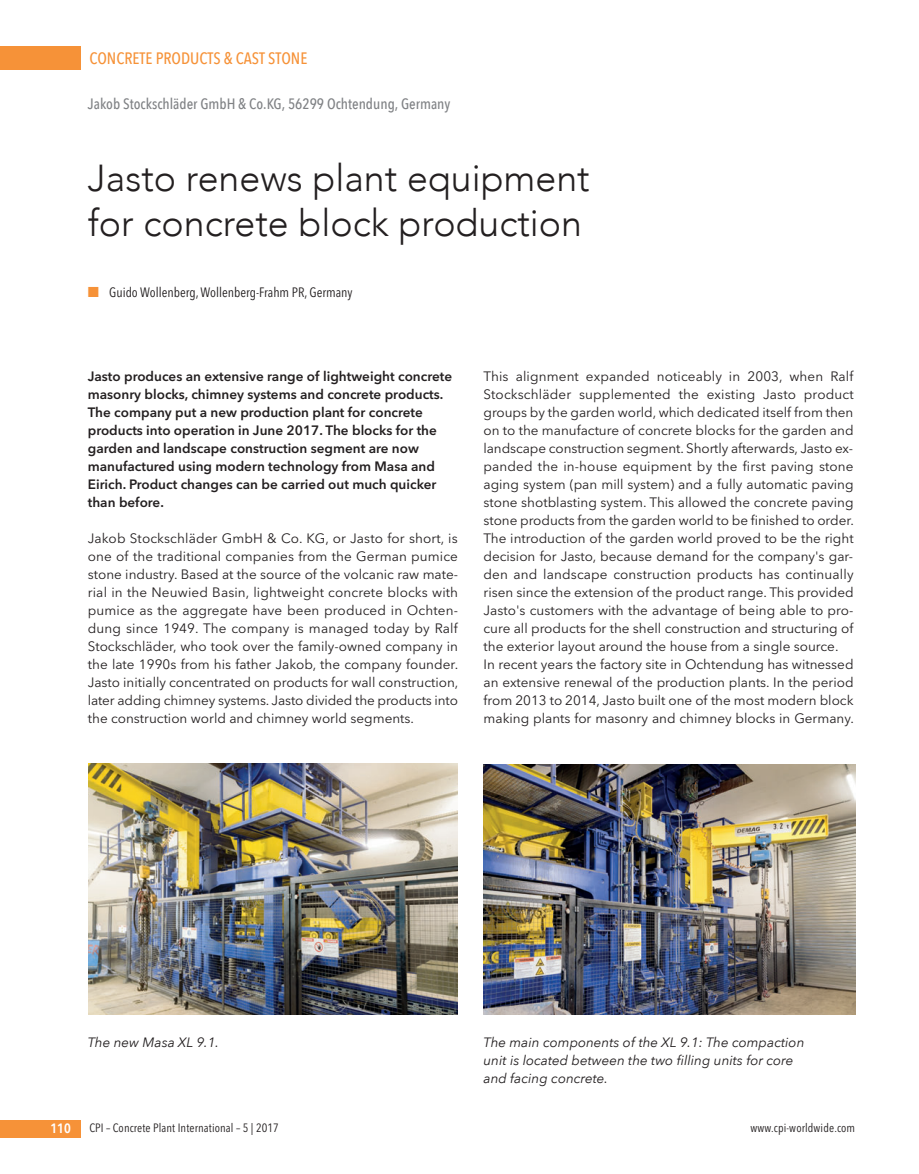
<style>
.page{position:relative;width:919px;height:1174px;background:#fff}
.page>*{position:absolute;margin:0;border:0;box-sizing:border-box;transform-origin:0 0}
.t1{font:300 37.5px/45px "Avenir";color:#231f20}
.t2{font:500 16.5px "Avenir Next Condensed";color:#f69238}
.t3{font:500 15px "Avenir Next Condensed";color:#808285}
.t4{font:13.5px/18px "Avenir Next";color:#231f20;text-align:justify}
.t5{font:600 13.5px/18px "Avenir Next";color:#231f20}
.t6{font:italic 13.5px/18px "Avenir Next";color:#231f20}
.t7{font:13.5px "Avenir Next Condensed";color:#231f20}
.t8{font:600 13.5px "Avenir Next Condensed";color:#fff}
.t9{font:12px "Avenir Next Condensed";letter-spacing:.01em;color:#231f20}
.s1{font-family:"European Pi Three";color:#f69238}
</style>
<div class="page">
<div style="left:0;top:47px;width:81px;height:23px;background:#f69238"></div>
<div style="left:0;top:1119px;width:81px;height:18px;background:#f69238"></div>
<img style="left:89px;top:764px;width:369px;height:251px">
<img style="left:483px;top:764px;width:372px;height:251px">
<p class="t2" style="left:89px;top:48px;width:219px">CONCRETE PRODUCTS &amp; CAST STONE</p>
<p class="t3" style="left:88px;top:94px;width:364px">Jakob Stockschläder GmbH &amp; Co.KG, 56299 Ochtendung, Germany</p>
<h1 class="t1" style="left:88px;top:155px;width:503px">Jasto renews plant equipment for concrete block production</h1>
<p class="t7" style="left:88px;top:287px;width:266px"><span class="s1">-</span> Guido Wollenberg, Wollenberg-Frahm PR, Germany</p>
<p class="t5" style="left:88px;top:368px;width:366px">Jasto produces an extensive range of lightweight concrete masonry blocks, chimney systems and concrete products.<br>The company put a new production plant for concrete products into operation in June 2017. The blocks for the garden and landscape construction segment are now manufactured using modern technology from Masa and Eirich. Product changes can be carried out much quicker than before.</p>
<p class="t4" style="left:88px;top:530px;width:372px">Jakob Stockschläder GmbH &amp; Co. KG, or Jasto for short, is one of the traditional companies from the German pumice stone industry. Based at the source of the volcanic raw mate&shy;rial in the Neuwied Basin, lightweight concrete blocks with pumice as the aggregate have been produced in Ochten&shy;dung since 1949. The company is managed today by Ralf Stockschläder, who took over the family-owned company in the late 1990s from his father Jakob, the company founder.<br>Jasto initially concentrated on products for wall construction, later adding chimney systems. Jasto divided the products into the construction world and chimney world segments.</p>
<p class="t4" style="left:483px;top:368px;width:372px;text-align:left">This alignment expanded noticeably in 2003, when Ralf Stockschläder supplemented the existing Jasto product groups by the garden world, which dedicated itself from then on to the manufacture of concrete blocks for the garden and landscape construction segment. Shortly afterwards, Jasto ex&shy;panded the in-house equipment by the first paving stone aging system (pan mill system) and a fully automatic paving stone shotblasting system. This allowed the concrete paving stone products from the garden world to be finished to order.<br>The introduction of the garden world proved to be the right decision for Jasto, because demand for the company's gar&shy;den and landscape construction products has continually risen since the extension of the product range. This provided Jasto's customers with the advantage of being able to pro&shy;cure all products for the shell construction and structuring of the exterior layout around the house from a single source.<br>In recent years the factory site in Ochtendung has witnessed an extensive renewal of the production plants. In the period from 2013 to 2014, Jasto built one of the most modern block making plants for masonry and chimney blocks in Germany.</p>
<p class="t6" style="left:88px;top:1032px;width:133px">The new Masa XL 9.1.</p>
<p class="t6" style="left:483px;top:1032px;width:322px">The main components of the XL 9.1: The compaction unit is located between the two filling units for core and facing concrete.</p>
<p class="t8" style="left:50px;top:1116px;width:22px">110</p>
<p class="t9" style="left:89px;top:1123px;width:191px">CPI – Concrete Plant International – 5 | 2017</p>
<p class="t9" style="left:750px;top:1123px;width:106px">www.cpi-worldwide.com</p>
</div>
